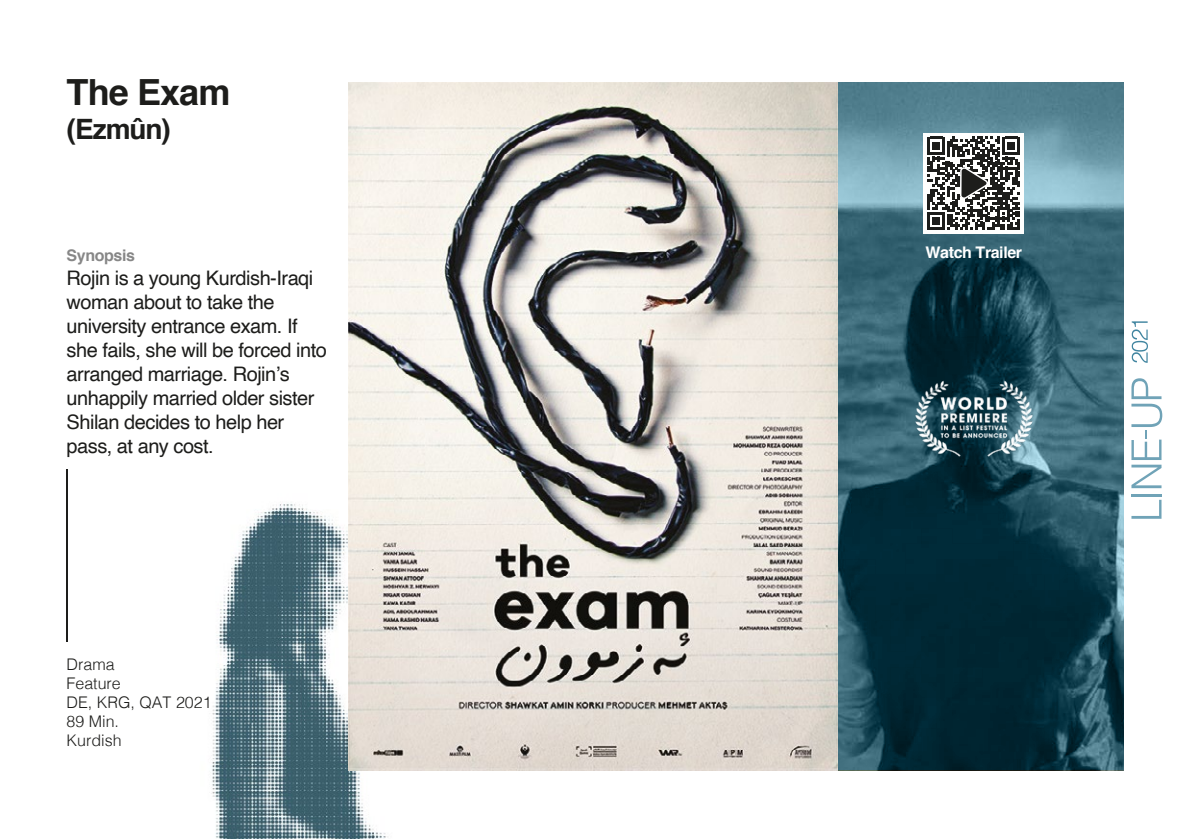
<style>
.page{position:relative;width:1191px;height:839px;background:#fff}
.page>*{position:absolute;margin:0;border:0;box-sizing:border-box;transform-origin:0 0}
.t1{font:700 36px "Helvetica";letter-spacing:-.025em;color:#1d1d1b}
.t2{font:700 28px "Helvetica";letter-spacing:-.04em;color:#1d1d1b}
.t3{font:20px/24px "Helvetica";letter-spacing:-.025em;color:#1d1d1b}
.t4{font:300 16px/19.2px "Helvetica";color:#1d1d1b}
.t5{font:700 16px "Helvetica";letter-spacing:-.025em;color:#fff}
.t6{font:700 16px "Helvetica";letter-spacing:-.025em;color:#878787}
</style>
<div class="page">
<img style="left:66px;top:469px;width:497px;height:369px">
<svg style="left:838px;top:82px;width:285px;height:687px;background:#285361"></svg>
<hr style="left:67px;top:469px;width:1px;height:172px;background:#1d1d1b">
<img style="left:348px;top:82px;width:490px;height:687px">
<svg style="left:1131px;top:499px;width:30px;height:19px"></svg>
<hr style="left:1131px;top:493px;width:30px;height:3px;background:#4185a0">
<svg style="left:1131px;top:378px;width:31px;height:110px"></svg>
<svg style="left:1131px;top:321px;width:17px;height:41px"></svg>
<div style="left:923px;top:132px;width:101px;height:101px;background:#fffffe"></div>
<svg style="left:927px;top:137px;width:93px;height:92px"></svg>
<img style="left:913px;top:378px;width:121px;height:80px">
<h1 class="t1" style="left:67px;top:63px;width:165px">The Exam</h1>
<h2 class="t2" style="left:67px;top:106px;width:106px">(Ezmûn)</h2>
<p class="t6" style="left:67px;top:242px;width:70px">Synopsis</p>
<p class="t3" style="left:67px;top:266px;width:262px">Rojin is a young Kurdish-Iraqi woman about to take the university entrance exam. If she fails, she will be forced into arranged marriage. Rojin’s unhappily married older sister<br>Shilan decides to help her pass, at any cost.</p>
<p class="t4" style="left:67px;top:652px;width:146px">Drama<br>Feature<br>DE, KRG, QAT 2021<br>89 Min.<br>Kurdish</p>
<p class="t5" style="left:925px;top:240px;width:98px">Watch Trailer</p>
</div>
